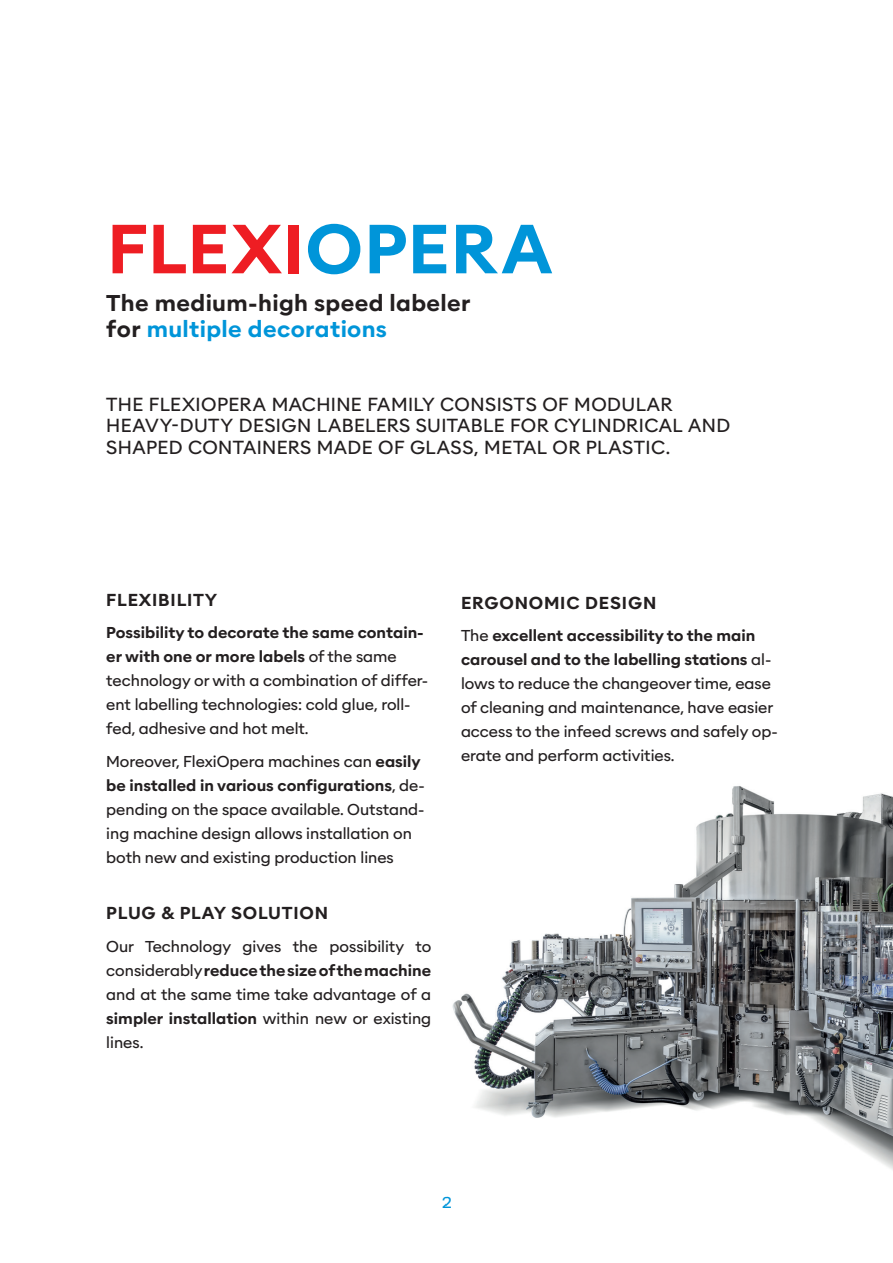
<style>
.page{position:relative;width:893px;height:1263px;background:#fff}
.page>*{position:absolute;margin:0;border:0;box-sizing:border-box;transform-origin:0 0}
.t1{font:600 66px "Alaska";letter-spacing:.02em;color:#ee1d23}
.t2{font:600 21.75px/26.1px "Alaska";letter-spacing:.015em;color:#231f20}
.t3{font:18px/21.6px "Alaska";letter-spacing:.025em;color:#231f20}
.t4{font:600 16.5px "Alaska";letter-spacing:.05em;color:#231f20}
.t5{font:15px/24px "Alaska";color:#231f20}
.t6{font:15px "Alaska";color:#0095d9}
.s1{color:#0095d9}
.s2{font-weight:600}
</style>
<div class="page">
<img style="left:452px;top:786px;width:441px;height:384px">
<h1 class="t1" style="left:107px;top:205px;width:446px">FLEXI<span class="s1">OPERA</span></h1>
<h2 class="t2" style="left:106px;top:289px;width:366px">The medium-high speed labeler for <span class="s1">multiple decorations</span></h2>
<p class="t3" style="left:106px;top:393px;width:625px">THE FLEXIOPERA MACHINE FAMILY CONSISTS OF MODULAR<br>HEAVY-DUTY DESIGN LABELERS SUITABLE FOR CYLINDRICAL AND<br>SHAPED CONTAINERS MADE OF GLASS, METAL OR PLASTIC.</p>
<p class="t4" style="left:106px;top:589px;width:112px">FLEXIBILITY</p>
<p class="t5" style="left:106px;top:620px;width:323px"><span class="s2">Possibility to decorate the same contain&shy;er with one or more labels</span> of the same technology or with a combination of differ&shy;ent labelling technologies: cold glue, roll&shy;fed, adhesive and hot melt.</p>
<p class="t5" style="left:106px;top:749px;width:320px">Moreover, FlexiOpera machines can <span class="s2">easily be installed in various configurations</span>, de&shy;pending on the space available. Outstand&shy;ing machine design allows installation on both new and existing production lines</p>
<p class="t4" style="left:106px;top:902px;width:223px">PLUG &amp; PLAY SOLUTION</p>
<p class="t5" style="left:106px;top:934px;width:326px;text-align:justify">Our Technology gives the possibility to considerably <span class="s2">reduce the size of the machine </span>and at the same time take advantage of a <span class="s2">simpler installation</span> within new or existing lines.</p>
<p class="t4" style="left:461px;top:592px;width:197px">ERGONOMIC DESIGN</p>
<p class="t5" style="left:461px;top:623px;width:318px">The <span class="s2">excellent accessibility to the main carousel and to the labelling stations</span> al&shy;lows to reduce the changeover time, ease of cleaning and maintenance, have easier access to the infeed screws and safely op&shy;erate and perform activities.</p>
<p class="t6" style="left:442px;top:1192px;width:10px">2</p>
</div>
